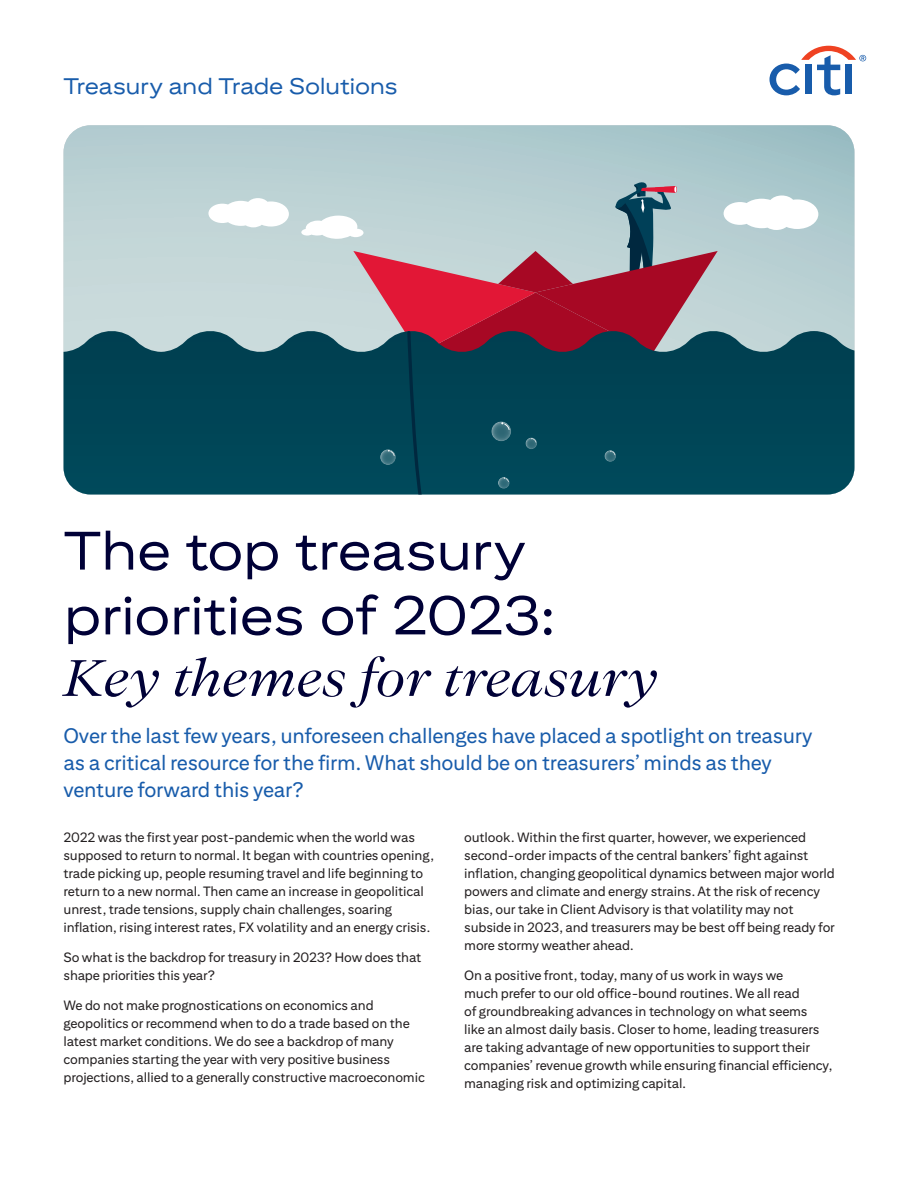
<style>
.page{position:relative;width:918px;height:1188px;background:#fff}
.page>*{position:absolute;margin:0;border:0;box-sizing:border-box;transform-origin:0 0}
.Article_Title{font:54px/64.8px "Citi Sans Display";letter-spacing:-.015em;color:#000137}
.Article_Title-2{font:italic 51px "Citi Serif Display";letter-spacing:-.015em;color:#000137}
.Body_copy{font:22.5px "Citi Sans Display";letter-spacing:-.015em;color:#185cab}
.Intro_Para{font:21px/27px "Citi Sans Text";letter-spacing:-.01em;color:#185cab}
.Body_Copy{font:13.5px/18px "Citi Sans Text";letter-spacing:-.01em;color:#231f20}
</style>
<div class="page">
<svg style="left:64px;top:125px;width:790px;height:203px;background:#b8cfd2"></svg>
<svg style="left:208px;top:198px;width:81px;height:29px"></svg>
<svg style="left:724px;top:195px;width:94px;height:35px"></svg>
<svg style="left:64px;top:328px;width:790px;height:167px;background:#115161"></svg>
<svg style="left:301px;top:182px;width:417px;height:313px;background:#5e6a78"></svg>
<svg style="left:769px;top:46px;width:97px;height:49px"></svg>
<p class="Body_copy" style="left:64px;top:73px;width:336px">Treasury and Trade Solutions</p>
<p class="Article_Title" style="left:64px;top:517px;width:493px">The top treasury priorities of 2023:</p>
<p class="Article_Title-2" style="left:64px;top:647px;width:596px">Key themes for treasury</p>
<p class="Intro_Para" style="left:64px;top:722px;width:750px">Over the last few years, unforeseen challenges have placed a spotlight on treasury as a critical resource for the firm. What should be on treasurers’ minds as they venture forward this year?</p>
<p class="Body_Copy" style="left:64px;top:828px;width:372px">2022 was the first year post-pandemic when the world was supposed to return to normal. It began with countries opening, trade picking up, people resuming travel and life beginning to return to a new normal. Then came an increase in geopolitical unrest, trade tensions, supply chain challenges, soaring inflation, rising interest rates, FX volatility and an energy crisis.</p>
<p class="Body_Copy" style="left:64px;top:948px;width:359px">So what is the backdrop for treasury in 2023? How does that shape priorities this year?</p>
<p class="Body_Copy" style="left:64px;top:996px;width:363px">We do not make prognostications on economics and geopolitics or recommend when to do a trade based on the latest market conditions. We do see a backdrop of many companies starting the year with very positive business projections, allied to a generally constructive macroeconomic</p>
<p class="Body_Copy" style="left:464px;top:828px;width:372px">outlook. Within the first quarter, however, we experienced second-order impacts of the central bankers’ fight against inflation, changing geopolitical dynamics between major world powers and climate and energy strains. At the risk of recency bias, our take in Client Advisory is that volatility may not subside in 2023, and treasurers may be best off being ready for more stormy weather ahead.</p>
<p class="Body_Copy" style="left:464px;top:966px;width:370px">On a positive front, today, many of us work in ways we<br>much prefer to our old office-bound routines. We all read<br>of groundbreaking advances in technology on what seems<br>like an almost daily basis. Closer to home, leading treasurers are taking advantage of new opportunities to support their companies’ revenue growth while ensuring financial efficiency, managing risk and optimizing capital.</p>
</div>
